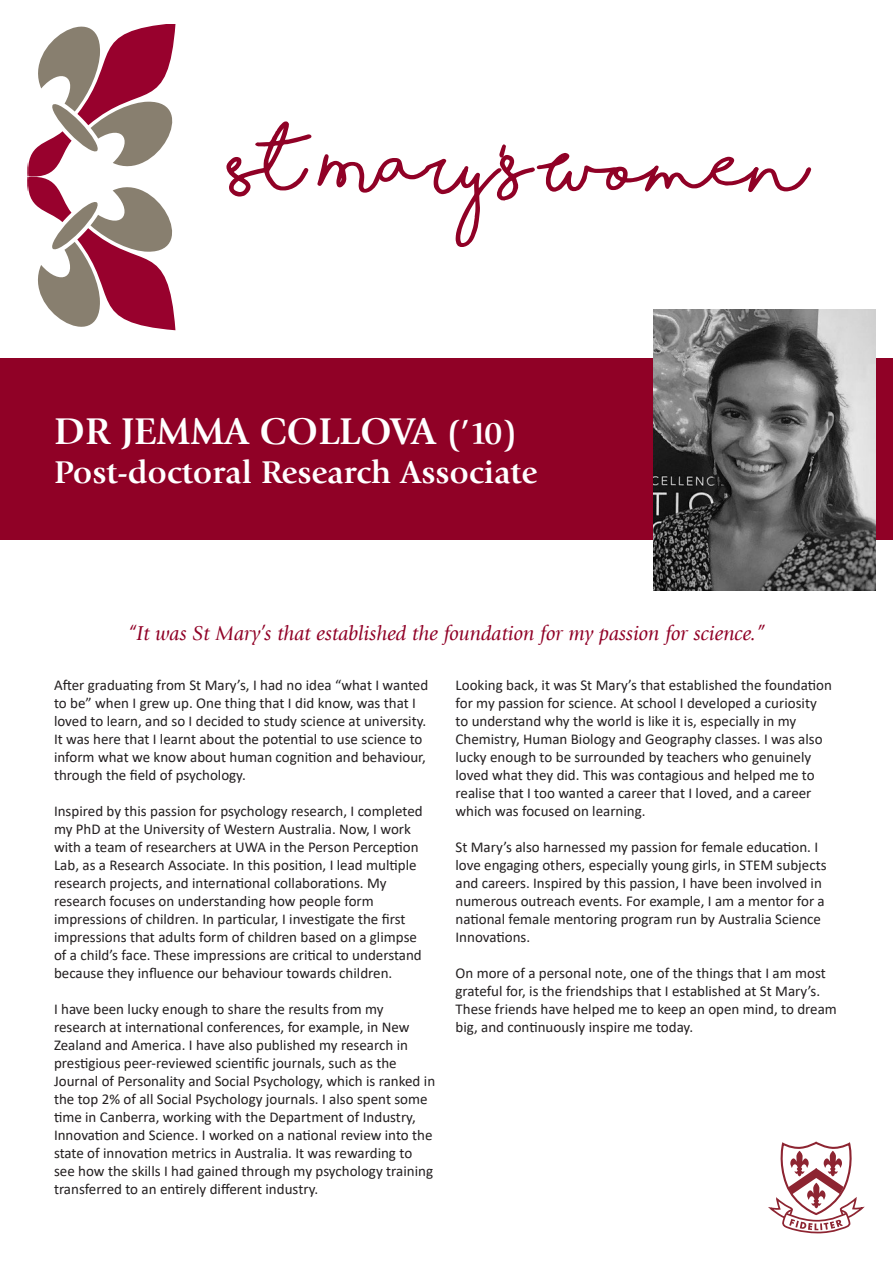
<style>
.page{position:relative;width:893px;height:1263px;background:#fff}
.page>*{position:absolute;margin:0;border:0;box-sizing:border-box;transform-origin:0 0}
.t1{font:700 69px "Shorelines Script";color:#900126}
.t2{font:700 39px "Giovanni";color:#fff}
.t3{font:700 33px "Giovanni";color:#fff}
.t4{font:italic 21px "Giovanni";color:#900126}
.t5{font:15px/18px "Calibri";color:#231f20}
.s1{font-size:33px}
</style>
<div class="page">
<div style="left:0;top:358px;width:893px;height:182px;background:#900126"></div>
<svg style="left:769px;top:1141px;width:95px;height:93px"></svg>
<svg style="left:28px;top:24px;width:148px;height:306px"></svg>
<img style="left:654px;top:309px;width:222px;height:281px">
<p class="t1" style="left:231px;top:140px;width:579px">St Mary’s Women</p>
<p class="t2" style="left:54px;top:408px;width:464px">DR JEMMA COLLOVA <span class="s1">(’10)</span></p>
<p class="t3" style="left:54px;top:453px;width:485px">Post-doctoral Research Associate</p>
<p class="t4" style="left:128px;top:621px;width:639px">“It was St Mary’s that established the foundation for my passion for science.”</p>
<p class="t5" style="left:54px;top:675px;width:376px">After graduating from St Mary’s, I had no idea “what I wanted to be” when I grew up. One thing that I did know, was that I loved to learn, and so I decided to study science at university.<br>It was here that I learnt about the potential to use science to inform what we know about human cognition and behaviour, through the field of psychology.</p>
<p class="t5" style="left:54px;top:801px;width:370px">Inspired by this passion for psychology research, I completed my PhD at the University of Western Australia. Now, I work with a team of researchers at UWA in the Person Perception Lab, as a Research Associate. In this position, I lead multiple research projects, and international collaborations. My research focuses on understanding how people form impressions of children. In particular, I investigate the first impressions that adults form of children based on a glimpse of a child’s face. These impressions are critical to understand because they influence our behaviour towards children.</p>
<p class="t5" style="left:54px;top:999px;width:383px">I have been lucky enough to share the results from my research at international conferences, for example, in New Zealand and America. I have also published my research in prestigious peer-reviewed scientific journals, such as the Journal of Personality and Social Psychology, which is ranked in the top 2% of all Social Psychology journals. I also spent some time in Canberra, working with the Department of Industry, Innovation and Science. I worked on a national review into the state of innovation metrics in Australia. It was rewarding to see how the skills I had gained through my psychology training transferred to an entirely different industry.</p>
<p class="t5" style="left:455px;top:675px;width:378px">Looking back, it was St Mary’s that established the foundation for my passion for science. At school I developed a curiosity to understand why the world is like it is, especially in my Chemistry, Human Biology and Geography classes. I was also lucky enough to be surrounded by teachers who genuinely loved what they did. This was contagious and helped me to realise that I too wanted a career that I loved, and a career which was focused on learning.</p>
<p class="t5" style="left:455px;top:837px;width:373px">St Mary’s also harnessed my passion for female education. I love engaging others, especially young girls, in STEM subjects and careers. Inspired by this passion, I have been involved in numerous outreach events. For example, I am a mentor for a national female mentoring program run by Australia Science Innovations.</p>
<p class="t5" style="left:455px;top:963px;width:383px">On more of a personal note, one of the things that I am most grateful for, is the friendships that I established at St Mary’s.<br>These friends have helped me to keep an open mind, to dream big, and continuously inspire me today.</p>
</div>
